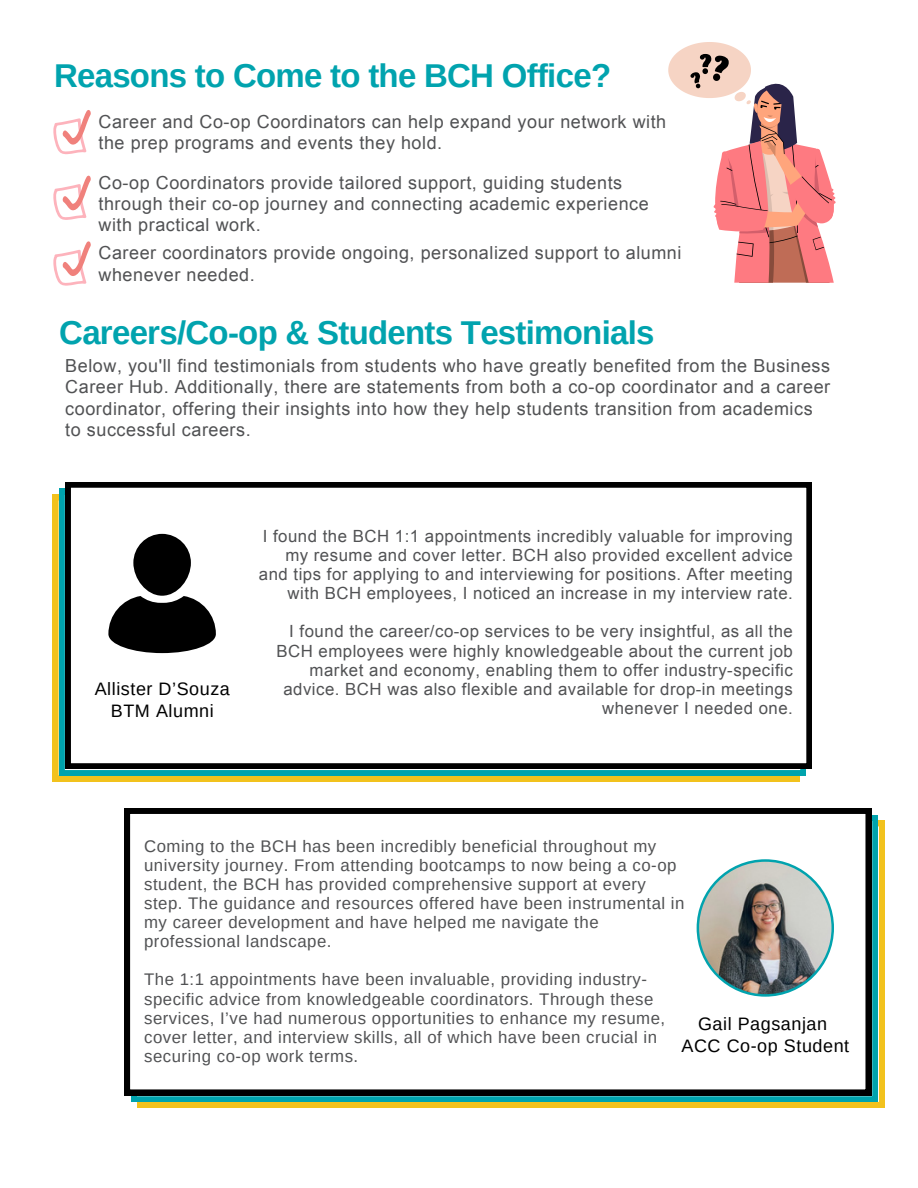
<style>
.page{position:relative;width:918px;height:1188px;background:#fff}
.page>*{position:absolute;margin:0;border:0;box-sizing:border-box;transform-origin:0 0}
.t1{font:700 33px "Arimo";letter-spacing:-.02em;color:#01a3ae}
.t2{font:18px/21.3px "Arial";letter-spacing:.03em;color:#515254}
.t3{font:18px "Arimo";letter-spacing:.03em;color:#000}
.t4{font:16.8px/19.2px "Arimo";letter-spacing:.03em;color:#515254}
.t5{font:16.8px/19.2px "Arial";letter-spacing:.03em;color:#515254;text-align:right}
</style>
<div class="page">
<svg style="left:53px;top:110px;width:38px;height:44px"></svg>
<svg style="left:53px;top:175px;width:38px;height:45px"></svg>
<svg style="left:53px;top:241px;width:38px;height:45px"></svg>
<div style="left:53px;top:495px;width:747px;height:286px;background:#f2c21d"></div>
<svg style="left:59px;top:489px;width:747px;height:287px;background:#1dadb6"></svg>
<svg style="left:65px;top:482px;width:747px;height:287px"></svg>
<svg style="left:668px;top:42px;width:168px;height:241px"></svg>
<div style="left:133px;top:534px;width:58px;height:62px;background:#000;border-radius:29px"></div>
<svg style="left:108px;top:596px;width:108px;height:57px"></svg>
<div style="left:138px;top:821px;width:747px;height:287px;background:#f2c21d"></div>
<svg style="left:131px;top:815px;width:747px;height:287px;background:#098f97"></svg>
<svg style="left:124px;top:808px;width:747px;height:287px"></svg>
<img style="left:697px;top:859px;width:137px;height:138px">
<p class="t1" style="left:54px;top:57px;width:559px">Reasons to Come to the BCH Office?</p>
<h1 class="t2" style="left:99px;top:111px;width:569px">Career and Co-op Coordinators can help expand your network with the prep programs and events they hold.</h1>
<p class="t2" style="left:99px;top:172px;width:552px">Co-op Coordinators provide tailored support, guiding students through their co-op journey and connecting academic experience with practical work.</p>
<p class="t2" style="left:99px;top:242px;width:584px">Career coordinators provide ongoing, personalized support to alumni whenever needed.</p>
<h1 class="t1" style="left:59px;top:314px;width:597px">Careers/Co-op &amp; Students Testimonials</h1>
<p class="t2" style="left:65px;top:355px;width:766px">Below, you'll find testimonials from students who have greatly benefited from the Business Career Hub. Additionally, there are statements from both a co-op coordinator and a career coordinator, offering their insights into how they help students transition from academics to successful careers.</p>
<p class="t3" style="left:95px;top:679px;width:137px">Allister D’Souza</p>
<p class="t3" style="left:111px;top:700px;width:104px">BTM Alumni</p>
<p class="t5" style="left:259px;top:526px;width:536px">I found the BCH 1:1 appointments incredibly valuable for improving my resume and cover letter. BCH also provided excellent advice and tips for applying to and interviewing for positions. After meeting with BCH employees, I noticed an increase in my interview rate.</p>
<p class="t5" style="left:276px;top:622px;width:518px">I found the career/co-op services to be very insightful, as all the BCH employees were highly knowledgeable about the current job market and economy, enabling them to offer industry-specific advice. BCH was also flexible and available for drop-in meetings whenever I needed one.</p>
<p class="t4" style="left:144px;top:836px;width:542px">Coming to the BCH has been incredibly beneficial throughout my university journey. From attending bootcamps to now being a co-op student, the BCH has provided comprehensive support at every step. The guidance and resources offered have been instrumental in my career development and have helped me navigate the professional landscape.</p>
<p class="t4" style="left:144px;top:970px;width:523px">The 1:1 appointments have been invaluable, providing industry&shy;specific advice from knowledgeable coordinators. Through these services, I’ve had numerous opportunities to enhance my resume, cover letter, and interview skills, all of which have been crucial in securing co-op work terms.</p>
<p class="t3" style="left:698px;top:1014px;width:131px">Gail Pagsanjan</p>
<p class="t3" style="left:682px;top:1035px;width:169px">ACC Co-op Student</p>
</div>
